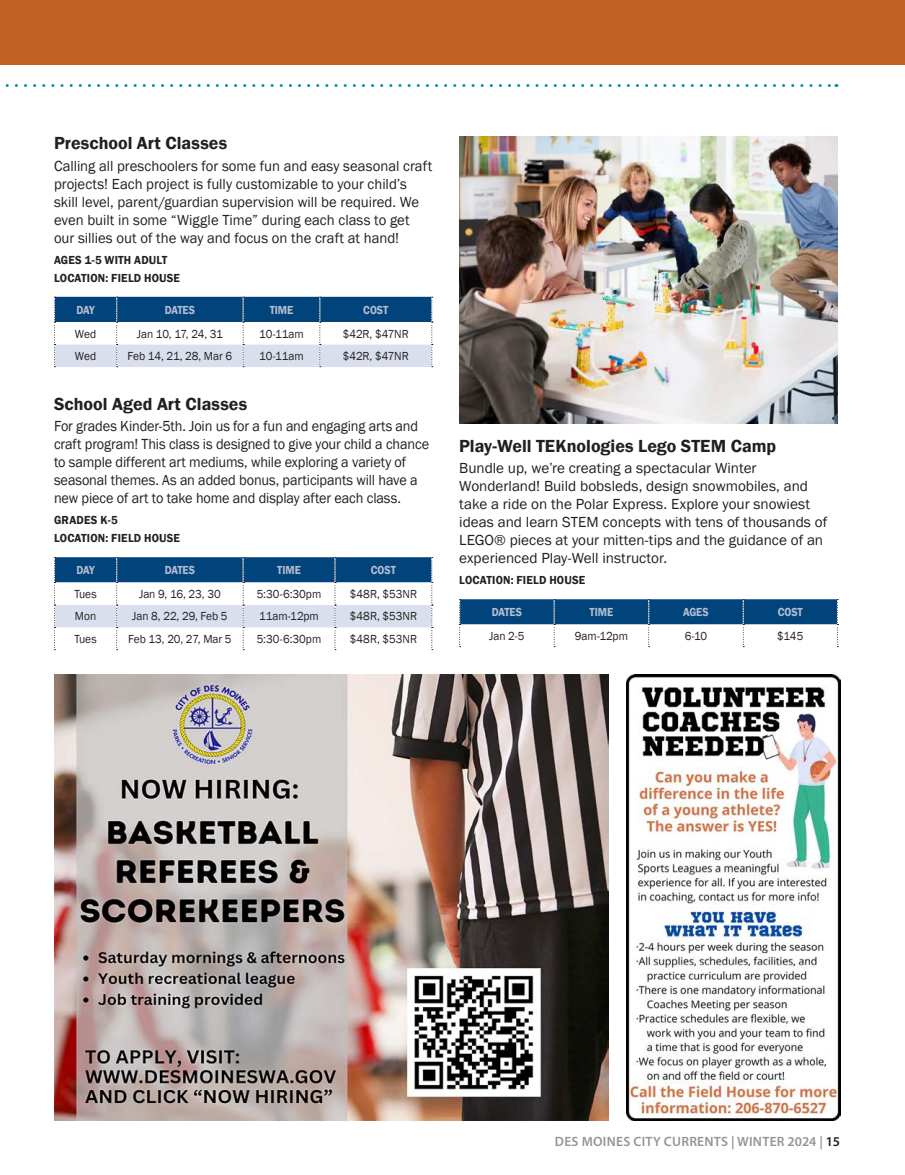
<style>
.page{position:relative;width:905px;height:1175px;background:#fff}
.page>*{position:absolute;margin:0;border:0;box-sizing:border-box;transform-origin:0 0}
.Program_Name{font:600 18px "Franklin Gothic";color:#231f20}
.Program_Description{font:15px/18px "Franklin Gothic";color:#231f20}
.Program_Description-2{font:15px/18px "Franklin Gothic";color:#231f20;scale:.95 1}
.t1{font:600 13.5px "Myriad Pro";letter-spacing:.02em;color:#939598}
.t2{font:12px "Franklin Gothic";letter-spacing:-.005em;color:#231f20;scale:.95 1}
.Location___Instructor{font:600 12px "Franklin Gothic";letter-spacing:.015em;color:#231f20;scale:.95 1}
.t3{font:600 12px "Franklin Gothic";letter-spacing:-.005em;color:#b4bed2;scale:.9 1}
.Program_Description-3{font:600 12px "Franklin Gothic";letter-spacing:.015em;color:#231f20;scale:.95 1}
.t4{font:12px "Franklin Gothic";letter-spacing:-.025em;color:#231f20;scale:.95 1}
.s1{color:#231f20}
</style>
<div class="page">
<img style="left:54px;top:674px;width:554px;height:446px">
<div style="left:0;top:0;width:904px;height:65px;background:#c16125"></div>
<svg style="left:54px;top:297px;width:379px;height:70px"></svg>
<svg style="left:54px;top:557px;width:379px;height:93px"></svg>
<svg style="left:5px;top:84px;width:832px;height:3px"></svg>
<img style="left:626px;top:674px;width:214px;height:446px">
<svg style="left:459px;top:599px;width:379px;height:48px"></svg>
<img style="left:459px;top:137px;width:378px;height:286px">
<p class="Program_Name" style="left:54px;top:132px;width:175px">Preschool Art Classes</p>
<p class="Program_Description" style="left:54px;top:157px;width:379px">Calling all preschoolers for some fun and easy seasonal craft projects! Each project is fully customizable to your child’s skill level, parent/guardian supervision will be required. We even built in some “Wiggle Time” during each class to get our sillies out of the way and focus on the craft at hand!</p>
<p class="Location___Instructor" style="left:54px;top:252px;width:121px">AGES 1-5 WITH ADULT</p>
<p class="Location___Instructor" style="left:54px;top:270px;width:134px">LOCATION: FIELD HOUSE</p>
<p class="t3" style="left:76px;top:302px;width:22px">DAY</p>
<p class="t3" style="left:165px;top:302px;width:35px">DATES</p>
<p class="t3" style="left:270px;top:302px;width:28px">TIME</p>
<p class="t3" style="left:363px;top:302px;width:29px">COST</p>
<p class="t2" style="left:75px;top:326px;width:24px">Wed</p>
<p class="t4" style="left:137px;top:326px;width:92px">Jan 10, 17, 24, 31</p>
<p class="t2" style="left:259px;top:326px;width:48px">10-11am</p>
<p class="t2" style="left:343px;top:326px;width:71px">$42R, $47NR</p>
<p class="t2" style="left:75px;top:348px;width:24px">Wed</p>
<p class="t2" style="left:128px;top:348px;width:112px">Feb 14, 21, 28, Mar 6</p>
<p class="t2" style="left:259px;top:348px;width:48px">10-11am</p>
<p class="t2" style="left:343px;top:348px;width:71px">$42R, $47NR</p>
<p class="Program_Name" style="left:54px;top:392px;width:195px">School Aged Art Classes</p>
<p class="Program_Description-2" style="left:54px;top:417px;width:396px">For grades Kinder-5th. Join us for a fun and engaging arts and craft program! This class is designed to give your child a chance to sample different art mediums, while exploring a variety of seasonal themes. As an added bonus, participants will have a new piece of art to take home and display after each class.</p>
<p class="Location___Instructor" style="left:54px;top:513px;width:68px">GRADES K-5</p>
<p class="Location___Instructor" style="left:54px;top:531px;width:134px">LOCATION: FIELD HOUSE</p>
<p class="t3" style="left:76px;top:562px;width:22px">DAY</p>
<p class="t3" style="left:165px;top:562px;width:35px">DATES</p>
<p class="t3" style="left:277px;top:562px;width:28px">TIME</p>
<p class="t3" style="left:371px;top:562px;width:29px">COST</p>
<p class="t2" style="left:74px;top:586px;width:25px">Tues</p>
<p class="t2" style="left:139px;top:586px;width:87px">Jan 9, 16, 23, 30</p>
<p class="t2" style="left:257px;top:586px;width:69px">5:30-6:30pm</p>
<p class="t2" style="left:350px;top:586px;width:72px">$48R, $53NR</p>
<p class="t2" style="left:75px;top:609px;width:24px">Mon</p>
<p class="t2" style="left:132px;top:609px;width:102px">Jan 8, 22, 29, Feb 5</p>
<p class="t2" style="left:259px;top:609px;width:64px">11am-12pm</p>
<p class="t2" style="left:350px;top:609px;width:72px">$48R, $53NR</p>
<p class="t2" style="left:74px;top:631px;width:25px">Tues</p>
<p class="t2" style="left:128px;top:631px;width:110px">Feb 13, 20, 27, Mar 5</p>
<p class="t2" style="left:257px;top:631px;width:69px">5:30-6:30pm</p>
<p class="t2" style="left:350px;top:631px;width:72px">$48R, $53NR</p>
<p class="Program_Name" style="left:459px;top:434px;width:318px">Play-Well TEKnologies Lego STEM Camp</p>
<p class="Program_Description" style="left:459px;top:459px;width:369px">Bundle up, we’re creating a spectacular Winter Wonderland! Build bobsleds, design snowmobiles, and take a ride on the Polar Express. Explore your snowiest ideas and learn STEM concepts with tens of thousands of LEGO® pieces at your mitten-tips and the guidance of an experienced Play-Well instructor.</p>
<p class="Program_Description-3" style="left:459px;top:573px;width:134px">LOCATION: FIELD HOUSE</p>
<p class="t3" style="left:491px;top:604px;width:35px">DATES</p>
<p class="t3" style="left:589px;top:604px;width:28px">TIME</p>
<p class="t3" style="left:683px;top:604px;width:30px">AGES</p>
<p class="t3" style="left:777px;top:604px;width:29px">COST</p>
<p class="t2" style="left:489px;top:628px;width:39px">Jan 2-5</p>
<p class="t2" style="left:575px;top:628px;width:57px">9am-12pm</p>
<p class="t2" style="left:684px;top:628px;width:25px">6-10</p>
<p class="t2" style="left:777px;top:628px;width:29px">$145</p>
<p class="t1" style="left:555px;top:1132px;width:287px">DES MOINES CITY CURRENTS | WINTER 2024 | <span class="s1">15</span></p>
</div>
